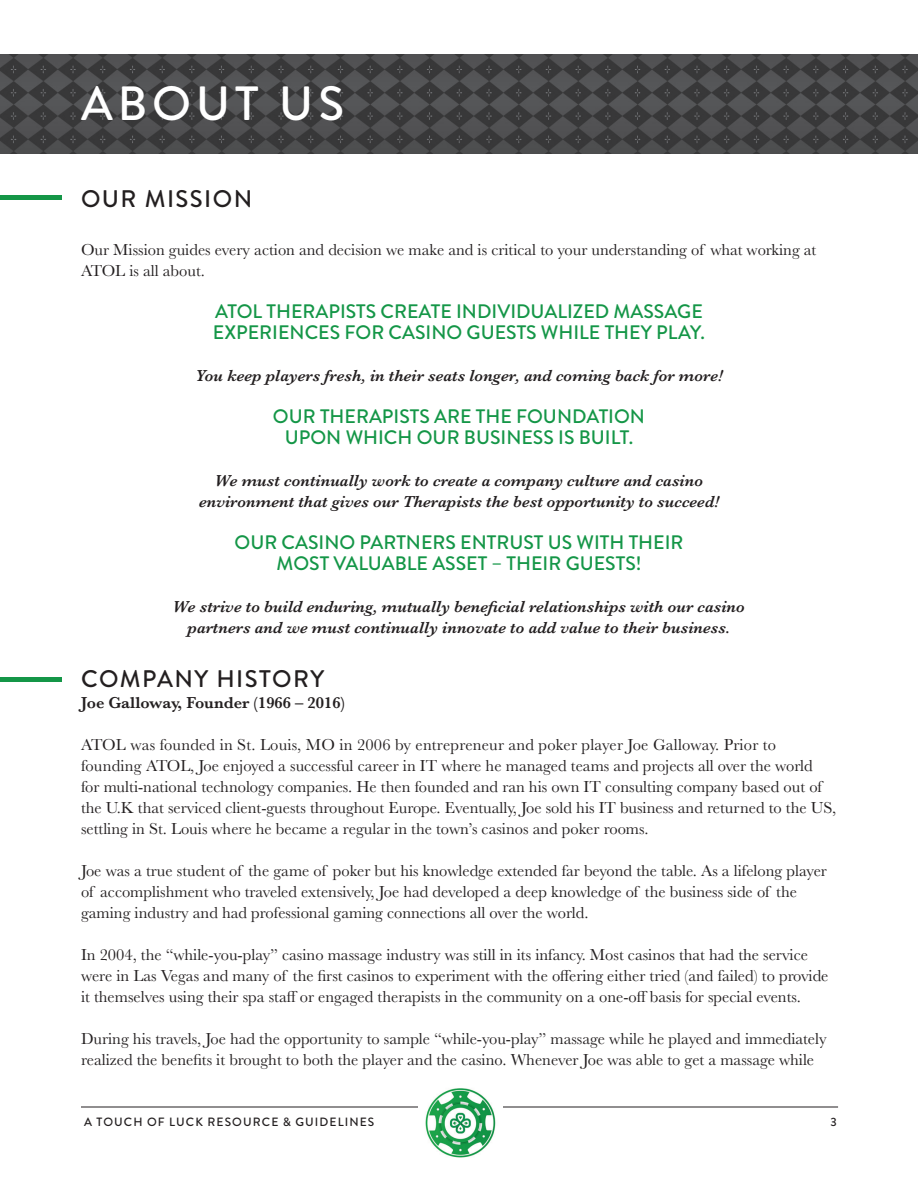
<style>
.page{position:relative;width:918px;height:1188px;background:#fff}
.page>*{position:absolute;margin:0;border:0;box-sizing:border-box;transform-origin:0 0}
.t1{font:500 48px "Brandon Grotesque";letter-spacing:.1em;color:#fff}
.t2{font:500 24px "Brandon Grotesque";letter-spacing:.06em;color:#231f20}
.Body_Regular{font:500 19.5px/21px "Brandon Grotesque";color:#149647}
.Body_Regular-2{font:16.5px/21px "Baskerville";color:#231f20}
.Body_Regular-3{font:italic 600 16.5px/21px "Baskerville";color:#231f20;text-align:center}
.Body_Regular-4{font:600 16.5px "Baskerville";color:#231f20}
.t3{font:500 12px "Brandon Grotesque";letter-spacing:.09em;color:#231f20}
</style>
<div class="page">
<hr style="left:81px;top:1107px;width:757px;height:1px;background:#231f20">
<img style="left:418px;top:1088px;width:85px;height:70px">
<img style="left:0;top:55px;width:918px;height:98px">
<div style="left:0;top:195px;width:62px;height:5px;background:#149647"></div>
<div style="left:0;top:677px;width:62px;height:5px;background:#149647"></div>
<p class="t1" style="left:81px;top:71px;width:265px">ABOUT US</p>
<p class="t2" style="left:81px;top:182px;width:173px">OUR MISSION</p>
<p class="Body_Regular-2" style="left:81px;top:239px;width:737px">Our Mission guides every action and decision we make and is critical to your understanding of what working at<br>ATOL is all about.</p>
<p class="Body_Regular" style="left:213px;top:301px;width:494px">ATOL THERAPISTS CREATE INDIVIDUALIZED MASSAGE<br>EXPERIENCES FOR CASINO GUESTS WHILE THEY PLAY.</p>
<p class="Body_Regular-3" style="left:195px;top:365px;width:529px">You keep players fresh, in their seats longer, and coming back for more!</p>
<p class="Body_Regular" style="left:273px;top:406px;width:374px">OUR THERAPISTS ARE THE FOUNDATION</p>
<p class="Body_Regular" style="left:285px;top:427px;width:350px">UPON WHICH OUR BUSINESS IS BUILT.</p>
<p class="Body_Regular-3" style="left:199px;top:470px;width:521px">We must continually work to create a company culture and casino environment that gives our Therapists the best opportunity to succeed!</p>
<p class="Body_Regular" style="left:235px;top:532px;width:450px">OUR CASINO PARTNERS ENTRUST US WITH THEIR</p>
<p class="Body_Regular" style="left:276px;top:553px;width:367px">MOST VALUABLE ASSET – THEIR GUESTS!</p>
<p class="Body_Regular-3" style="left:173px;top:596px;width:574px">We strive to build enduring, mutually beneficial relationships with our casino</p>
<p class="Body_Regular-3" style="left:188px;top:617px;width:544px">partners and we must continually innovate to add value to their business.</p>
<p class="t2" style="left:81px;top:662px;width:245px">COMPANY HISTORY</p>
<p class="Body_Regular-4" style="left:81px;top:691px;width:266px">Joe Galloway, Founder (1966 – 2016)</p>
<p class="Body_Regular-2" style="left:81px;top:734px;width:757px">ATOL was founded in St. Louis, MO in 2006 by entrepreneur and poker player Joe Galloway. Prior to founding ATOL, Joe enjoyed a successful career in IT where he managed teams and projects all over the world<br>for multi-national technology companies. He then founded and ran his own IT consulting company based out of the U.K that serviced client-guests throughout Europe. Eventually, Joe sold his IT business and returned to the US, settling in St. Louis where he became a regular in the town’s casinos and poker rooms.</p>
<p class="Body_Regular-2" style="left:81px;top:860px;width:747px">Joe was a true student of the game of poker but his knowledge extended far beyond the table. As a lifelong player of accomplishment who traveled extensively, Joe had developed a deep knowledge of the business side of the gaming industry and had professional gaming connections all over the world.</p>
<p class="Body_Regular-2" style="left:81px;top:944px;width:749px">In 2004, the “while-you-play” casino massage industry was still in its infancy. Most casinos that had the service were in Las Vegas and many of the first casinos to experiment with the offering either tried (and failed) to provide it themselves using their spa staff or engaged therapists in the community on a one-off basis for special events.</p>
<p class="Body_Regular-2" style="left:81px;top:1028px;width:747px">During his travels, Joe had the opportunity to sample “while-you-play” massage while he played and immediately realized the benefits it brought to both the player and the casino. Whenever Joe was able to get a massage while</p>
<p class="t3" style="left:84px;top:1113px;width:292px">A TOUCH OF LUCK RESOURCE &amp; GUIDELINES</p>
<p class="t3" style="left:831px;top:1113px;width:8px">3</p>
</div>
